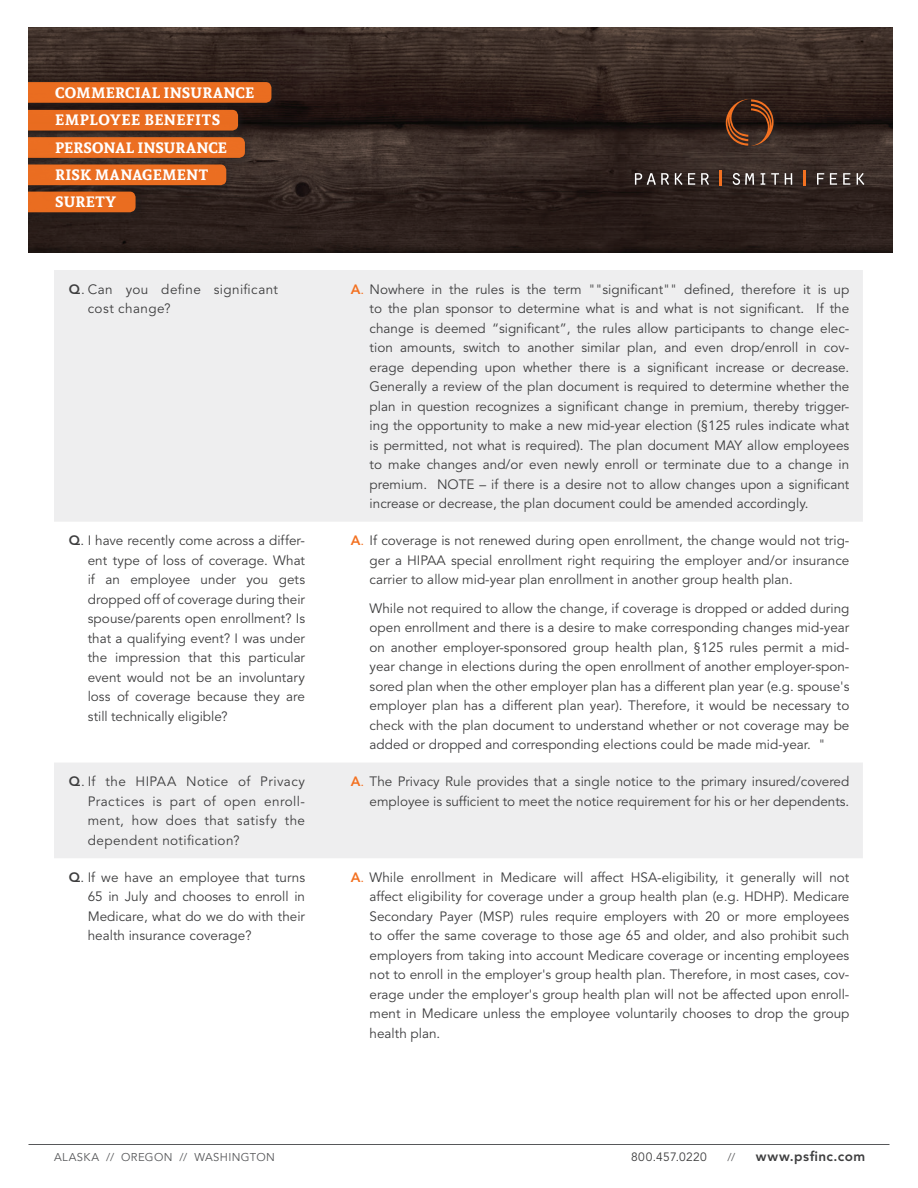
<style>
.page{position:relative;width:918px;height:1188px;background:#fff}
.page>*{position:absolute;margin:0;border:0;box-sizing:border-box;transform-origin:0 0}
.t1{font:700 15px/27.3px "Andada";letter-spacing:.015em;color:#fff}
.Paragraph{font:13.5px/19.5px "Avenir LT Std";color:#3e3e3f;text-align:justify}
.Paragraph-2{font:13.5px/19.5px "Avenir LT Std";letter-spacing:.03em;color:#3e3e3f}
.t2{font:800 13.5px "Avenir LT Std";letter-spacing:.04em;color:#3e3e3f}
.t3{font:12px "Avenir LT Std";letter-spacing:.03em;color:#3e3e3f}
.t4{font:11.25px "Avenir LT Std";letter-spacing:.035em;color:#57585a}
.s1{font-weight:800}
.s2{font-weight:800;color:#f37121}
.s3{color:#f37121}
</style>
<div class="page">
<hr style="left:28px;top:1144px;width:862px;height:1px;background:#57585a">
<img style="left:28px;top:27px;width:864px;height:226px">
<div style="left:631px;top:96px;width:238px;height:96px;background:#231f20;opacity:.75"></div>
<svg style="left:726px;top:99px;width:48px;height:47px;background:#57311c"></svg>
<svg style="left:635px;top:173px;width:34px;height:12px"></svg>
<svg style="left:675px;top:173px;width:20px;height:12px"></svg>
<svg style="left:701px;top:173px;width:8px;height:12px"></svg>
<svg style="left:733px;top:173px;width:21px;height:12px"></svg>
<svg style="left:761px;top:173px;width:4px;height:12px"></svg>
<svg style="left:771px;top:173px;width:8px;height:12px"></svg>
<svg style="left:785px;top:173px;width:7px;height:12px"></svg>
<svg style="left:817px;top:173px;width:7px;height:12px"></svg>
<svg style="left:830px;top:173px;width:7px;height:12px"></svg>
<svg style="left:843px;top:173px;width:7px;height:12px"></svg>
<svg style="left:857px;top:173px;width:7px;height:12px"></svg>
<svg style="left:719px;top:170px;width:2px;height:16px"></svg>
<svg style="left:803px;top:170px;width:2px;height:16px"></svg>
<div style="left:13px;top:77px;width:268px;height:35px;background:#231f20;opacity:.75"></div>
<svg style="left:28px;top:82px;width:243px;height:21px;background:#e66b1f"></svg>
<div style="left:13px;top:105px;width:234px;height:35px;background:#231f20;opacity:.75"></div>
<div style="left:28px;top:110px;width:210px;height:21px;background:#e96c20"></div>
<div style="left:13px;top:132px;width:241px;height:35px;background:#382d29"></div>
<svg style="left:28px;top:137px;width:217px;height:21px;background:#e86d21"></svg>
<div style="left:13px;top:160px;width:223px;height:34px;background:#231f20;opacity:.75"></div>
<div style="left:28px;top:164px;width:198px;height:21px;background:#ea6d21"></div>
<div style="left:13px;top:187px;width:132px;height:34px;background:#231f20"></div>
<div style="left:28px;top:192px;width:108px;height:20px;background:#ea6d20"></div>
<div style="left:0;top:0;width:28px;height:270px;background:#fff"></div>
<svg style="left:54px;top:270px;width:809px;height:588px;fill:#eeeeef"></svg>
<p class="t1" style="left:55px;top:79px;width:201px">COMMERCIAL INSURANCE<br>EMPLOYEE BENEFITS<br>PERSONAL INSURANCE<br>RISK MANAGEMENT<br>SURETY</p>
<p class="Paragraph-2" style="left:88px;top:280px;width:192px;text-indent:-19px"><span class="s1">Q</span>Q. Can you define significant cost change?</p>
<p class="Paragraph" style="left:370px;top:280px;width:481px;text-indent:-19px"><span class="s2">A</span><span class="s3">A.</span> Nowhere in the rules is the term ""significant"" defined, therefore it is up to the plan sponsor to determine what is and what is not significant. If the change is deemed “significant”, the rules allow participants to change elec&shy;tion amounts, switch to another similar plan, and even drop/enroll in cov&shy;erage depending upon whether there is a significant increase or decrease.<br>Generally a review of the plan document is required to determine whether the plan in question recognizes a significant change in premium, thereby trigger&shy;ing the opportunity to make a new mid-year election (§125 rules indicate what is permitted, not what is required). The plan document MAY allow employees to make changes and/or even newly enroll or terminate due to a change in premium. NOTE – if there is a desire not to allow changes upon a significant increase or decrease, the plan document could be amended accordingly.</p>
<p class="Paragraph" style="left:88px;top:531px;width:219px;text-indent:-19px"><span class="s1">Q</span>Q. I have recently come across a differ&shy;ent type of loss of coverage. What if an employee under you gets dropped off of coverage during their spouse/parents open enrollment? Is that a qualifying event? I was under the impression that this particular event would not be an involuntary loss of coverage because they are still technically eligible?</p>
<p class="Paragraph" style="left:370px;top:531px;width:481px;text-indent:-19px"><span class="s2">A</span><span class="s3">A.</span> If coverage is not renewed during open enrollment, the change would not trig&shy;ger a HIPAA special enrollment right requiring the employer and/or insurance carrier to allow mid-year plan enrollment in another group health plan.</p>
<p class="Paragraph" style="left:370px;top:599px;width:481px">While not required to allow the change, if coverage is dropped or added during open enrollment and there is a desire to make corresponding changes mid-year on another employer-sponsored group health plan, §125 rules permit a mid&shy;year change in elections during the open enrollment of another employer-spon&shy;sored plan when the other employer plan has a different plan year (e.g. spouse's employer plan has a different plan year). Therefore, it would be necessary to check with the plan document to understand whether or not coverage may be added or dropped and corresponding elections could be made mid-year. "</p>
<p class="Paragraph" style="left:88px;top:772px;width:219px;text-indent:-19px"><span class="s1">Q</span>Q. If the HIPAA Notice of Privacy Practices is part of open enroll&shy;ment, how does that satisfy the dependent notification?</p>
<p class="Paragraph" style="left:351px;top:772px;width:500px;text-align:right"><span class="s2">A</span><span class="s3">A.</span> The Privacy Rule provides that a single notice to the primary insured/covered employee is sufficient to meet the notice requirement for his or her dependents.</p>
<p class="Paragraph" style="left:88px;top:868px;width:219px;text-indent:-19px"><span class="s1">Q</span>Q. If we have an employee that turns 65 in July and chooses to enroll in Medicare, what do we do with their health insurance coverage?</p>
<p class="Paragraph" style="left:370px;top:868px;width:481px;text-indent:-19px"><span class="s2">A</span><span class="s3">A.</span> While enrollment in Medicare will affect HSA-eligibility, it generally will not affect eligibility for coverage under a group health plan (e.g. HDHP). Medicare Secondary Payer (MSP) rules require employers with 20 or more employees to offer the same coverage to those age 65 and older, and also prohibit such employers from taking into account Medicare coverage or incenting employees not to enroll in the employer's group health plan. Therefore, in most cases, cov&shy;erage under the employer's group health plan will not be affected upon enroll&shy;ment in Medicare unless the employee voluntarily chooses to drop the group health plan.</p>
<p class="t4" style="left:54px;top:1151px;width:222px">ALASKA // OREGON // WASHINGTON</p>
<p class="t3" style="left:631px;top:1150px;width:77px">800.457.0220</p>
<p class="t4" style="left:727px;top:1151px;width:9px">//</p>
<p class="t2" style="left:756px;top:1148px;width:111px">www.psfinc.com</p>
</div>
